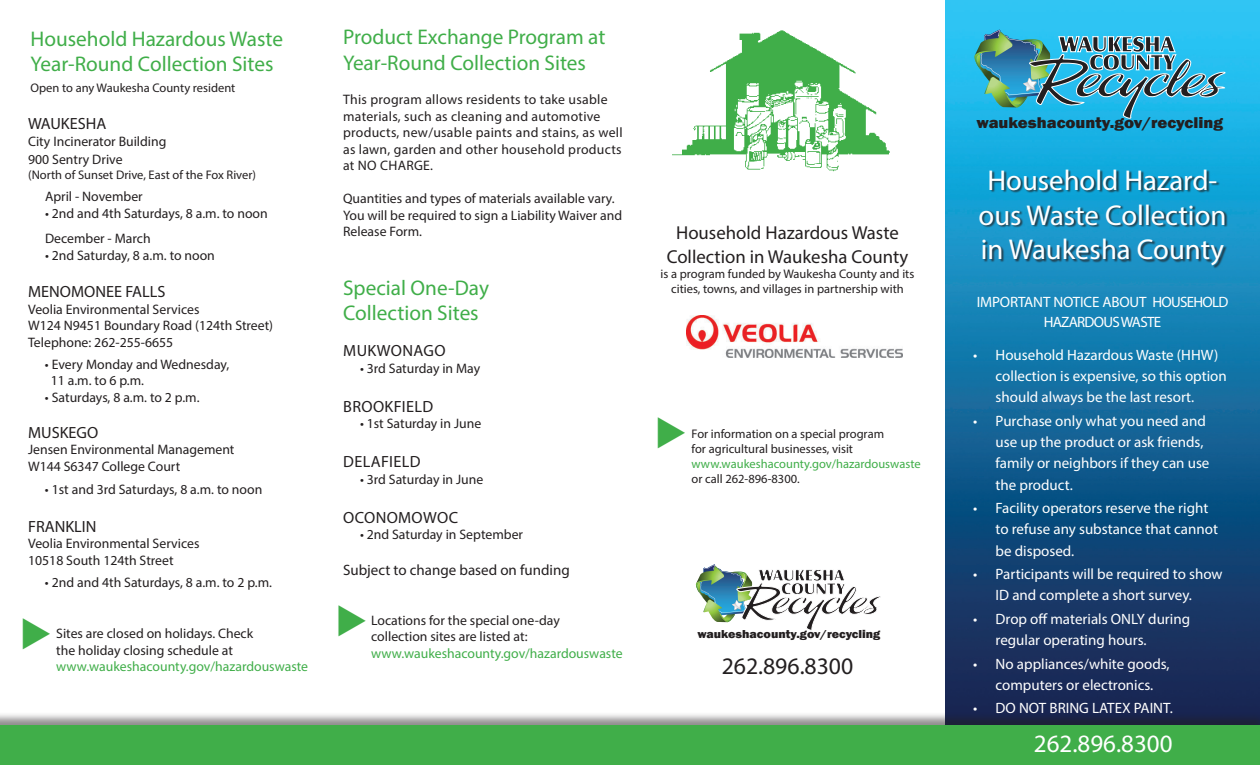
<style>
.page{position:relative;width:1260px;height:765px;background:#fff}
.page>*{position:absolute;margin:0;border:0;box-sizing:border-box;transform-origin:0 0}
.t1{font:28.75px/34.5px "Myriad Pro";color:#fff;text-align:center}
.t2{font:25px "Myriad Pro";color:#fff}
.t3{font:23.75px "Myriad Pro";color:#231f20}
.t4{font:21.25px/25.5px "Myriad Pro";color:#40ae49}
.t5{font:18.75px/24px "Myriad Pro";color:#231f20;text-align:center}
.t6{font:16.25px "Myriad Pro";letter-spacing:.005em;color:#231f20}
.t7{font:800 16px "Franklin Gothic";color:#231f20;scale:1.06 1}
.t8{font:15px/21.2px "Myriad Pro";color:#fff}
.t9{font:15px/20px "Myriad Pro";letter-spacing:-.05em;color:#fff;text-align:center}
.t10{font:15px "Myriad Pro";color:#231f20}
.t11{font:13.75px/16.5px "Myriad Pro";color:#231f20}
.t12{font:13.75px/16.5px "Myriad Pro";letter-spacing:.02em;color:#231f20}
.t13{font:13.75px "Myriad Pro";color:#40ae49}
.t14{font:12.5px/15px "Myriad Pro";color:#231f20;text-align:center}
.t15{font:12.5px "Myriad Pro";color:#40ae49}
.t16{font:800 11.88px "Franklin Gothic";color:#231f20;scale:1.06 1}
</style>
<div class="page">
<img style="left:945px;top:0;width:315px;height:712px">
<div style="left:980px;top:170px;width:248px;height:99px;background:#231f20;opacity:.75"></div>
<svg style="left:973px;top:30px;width:252px;height:89px;background:#43a6c0"></svg>
<img style="left:687px;top:316px;width:215px;height:41px">
<div style="left:0;top:712px;width:1260px;height:53px;background:#231f20;opacity:.5"></div>
<div style="left:0;top:725px;width:1260px;height:40px;background:#40ae49"></div>
<img style="left:673px;top:30px;width:217px;height:142px">
<svg style="left:695px;top:564px;width:186px;height:66px"></svg>
<h3 class="t4" style="left:31px;top:25px;width:254px">Household Hazardous Waste<br>Year-Round Collection Sites</h3>
<p class="t14" style="left:31px;top:80px;width:206px">Open to any Waukesha County resident</p>
<p class="t6" style="left:28px;top:114px;width:80px">WAUKESHA</p>
<p class="t11" style="left:28px;top:132px;width:140px;line-height:18px">City Incinerator Building<br>900 Sentry Drive</p>
<p class="t14" style="left:28px;top:167px;width:229px">(North of Sunset Drive, East of the Fox River)</p>
<p class="t11" style="left:45px;top:188px;width:99px">April - November</p>
<p class="t11" style="left:45px;top:200px;width:224px;line-height:25.2px">• 2nd and 4th Saturdays, 8 a.m. to noon<br>December - March</p>
<p class="t11" style="left:45px;top:247px;width:171px">• 2nd Saturday, 8 a.m. to noon</p>
<p class="t6" style="left:28px;top:282px;width:139px">MENOMONEE FALLS</p>
<p class="t11" style="left:28px;top:301px;width:247px">Veolia Environmental Services<br>W124 N9451 Boundary Road (124th Street)<br>Telephone: 262-255-6655</p>
<p class="t11" style="left:51px;top:356px;width:180px;text-indent:-6px">• Every Monday and Wednesday,<br>11 a.m. to 6 p.m.</p>
<p class="t11" style="left:45px;top:389px;width:156px">• Saturdays, 8 a.m. to 2 p.m.</p>
<p class="t6" style="left:28px;top:422px;width:72px">MUSKEGO</p>
<p class="t11" style="left:28px;top:441px;width:208px">Jensen Environmental Management<br>W144 S6347 College Court</p>
<p class="t11" style="left:45px;top:481px;width:219px">• 1st and 3rd Saturdays, 8 a.m. to noon</p>
<p class="t6" style="left:28px;top:516px;width:70px">FRANKLIN</p>
<p class="t11" style="left:28px;top:535px;width:173px">Veolia Environmental Services<br>10518 South 124th Street</p>
<p class="t11" style="left:45px;top:574px;width:229px">• 2nd and 4th Saturdays, 8 a.m. to 2 p.m.</p>
<p class="t11" style="left:56px;top:625px;width:199px">Sites are closed on holidays. Check the holiday closing schedule at</p>
<p class="t13" style="left:56px;top:658px;width:253px">www.waukeshacounty.gov/hazardouswaste</p>
<h3 class="t4" style="left:343px;top:24px;width:264px">Product Exchange Program at<br>Year-Round Collection Sites</h3>
<p class="t12" style="left:343px;top:91px;width:281px">This program allows residents to take usable materials, such as cleaning and automotive products, new/usable paints and stains, as well as lawn, garden and other household products at NO CHARGE.</p>
<p class="t11" style="left:343px;top:190px;width:281px">Quantities and types of materials available vary.<br>You will be required to sign a Liability Waiver and<br>Release Form.</p>
<h3 class="t4" style="left:343px;top:274px;width:147px">Special One-Day<br>Collection Sites</h3>
<p class="t6" style="left:343px;top:341px;width:104px">MUKWONAGO</p>
<p class="t11" style="left:360px;top:359px;width:122px">• 3rd Saturday in May</p>
<p class="t6" style="left:343px;top:396px;width:92px">BROOKFIELD</p>
<p class="t11" style="left:360px;top:415px;width:123px">• 1st Saturday in June</p>
<p class="t6" style="left:343px;top:452px;width:79px">DELAFIELD</p>
<p class="t11" style="left:360px;top:470px;width:125px">• 3rd Saturday in June</p>
<p class="t6" style="left:343px;top:507px;width:116px">OCONOMOWOC</p>
<p class="t11" style="left:360px;top:526px;width:165px">• 2nd Saturday in September</p>
<p class="t10" style="left:343px;top:561px;width:228px">Subject to change based on funding</p>
<p class="t11" style="left:371px;top:611px;width:190px">Locations for the special one-day collection sites are listed at:</p>
<p class="t13" style="left:371px;top:644px;width:253px">www.waukeshacounty.gov/hazardouswaste</p>
<h3 class="t5" style="left:667px;top:220px;width:243px">Household Hazardous Waste<br>Collection in Waukesha County</h3>
<p class="t14" style="left:661px;top:266px;width:255px">is a program funded by Waukesha County and its cities, towns, and villages in partnership with</p>
<p class="t14" style="left:692px;top:427px;width:194px;text-align:left">For information on a special program for agricultural businesses, visit</p>
<p class="t15" style="left:692px;top:457px;width:231px">www.waukeshacounty.gov/hazardouswaste</p>
<p class="t14" style="left:692px;top:472px;width:110px">or call 262-896-8300.</p>
<p class="t16" style="left:697px;top:626px;width:174px">waukeshacounty.gov/recycling</p>
<h3 class="t3" style="left:722px;top:651px;width:133px">262.896.8300</h3>
<p class="t7" style="left:976px;top:113px;width:234px">waukeshacounty.gov/recycling</p>
<h1 class="t1" style="left:979px;top:163px;width:249px">Household Hazard&shy;ous Waste Collection in Waukesha County</h1>
<p class="t9" style="left:977px;top:292px;width:253px">IMPORTANT NOTICE ABOUT HOUSEHOLD<br>HAZARDOUS WASTE</p>
<p class="t8" style="left:996px;top:344px;width:233px;text-indent:-22px">• Household Hazardous Waste (HHW) collection is expensive, so this option should always be the last resort.</p>
<p class="t8" style="left:996px;top:410px;width:215px;text-indent:-22px">• Purchase only what you need and use up the product or ask friends, family or neighbors if they can use the product.</p>
<p class="t8" style="left:996px;top:497px;width:224px;text-indent:-22px">• Facility operators reserve the right to refuse any substance that cannot be disposed.</p>
<p class="t8" style="left:973px;top:563px;width:251px;text-align:center">• Participants will be required to show<br>ID and complete a short survey.</p>
<p class="t8" style="left:996px;top:608px;width:196px;text-indent:-22px">• Drop off materials ONLY during regular operating hours.</p>
<p class="t8" style="left:973px;top:653px;width:198px;text-align:center">• No appliances/white goods, computers or electronics.</p>
<p class="t8" style="left:973px;top:698px;width:201px">• DO NOT BRING LATEX PAINT.</p>
<h2 class="t2" style="left:1034px;top:728px;width:140px">262.896.8300</h2>
</div>
